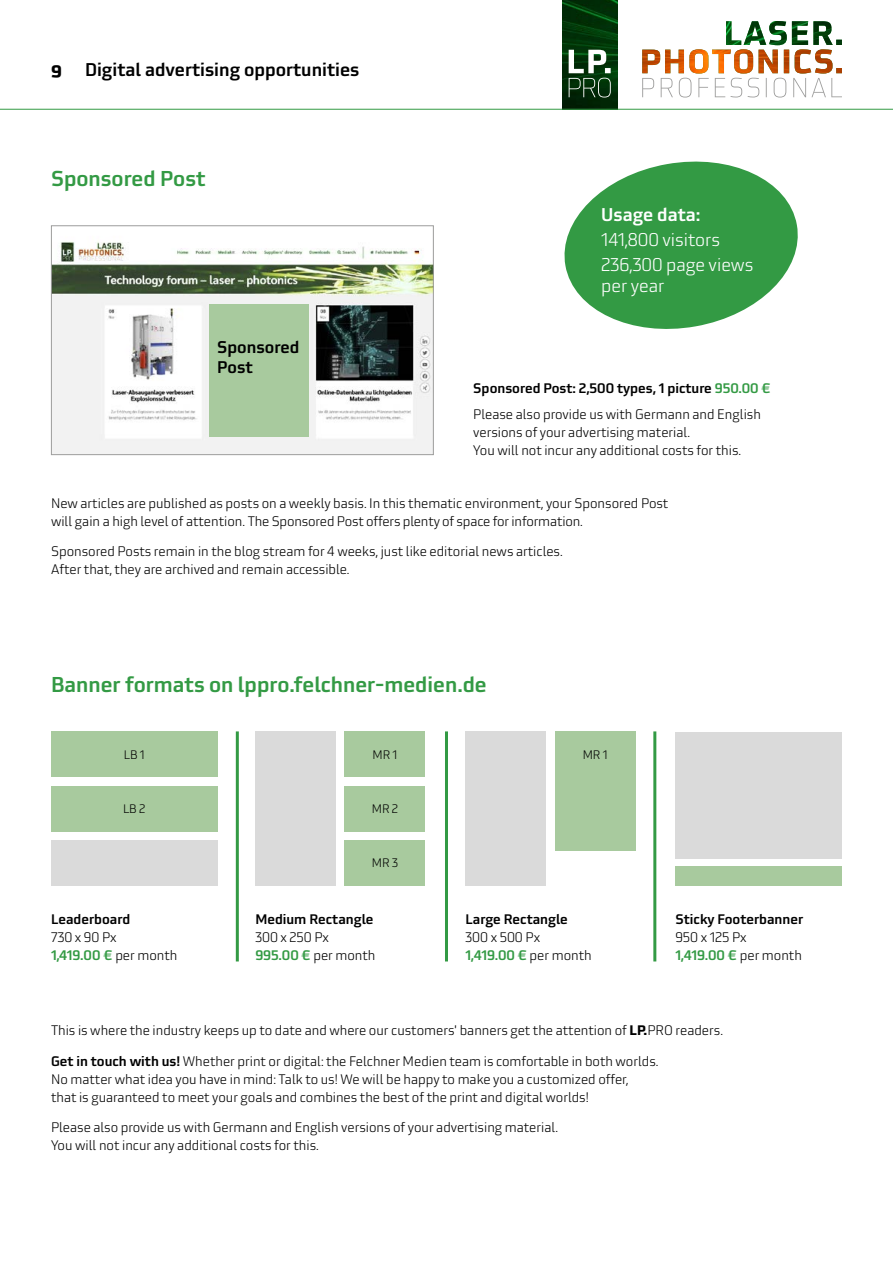
<style>
.page{position:relative;width:893px;height:1263px;background:#fff}
.page>*{position:absolute;margin:0;border:0;box-sizing:border-box;transform-origin:0 0}
.t1{font:500 21px "Utility Pro";color:#339a44}
.t2{font:300 18px/25.2px "Utility Pro";color:#fff}
.t3{font:500 18px "Utility Pro";color:#000}
.t4{font:500 18px "Utility Pro";color:#fff}
.t5{font:700 18px "Utility Pro";color:#000}
.t6{font:500 16.5px/19.8px "Utility Pro";color:#000}
.t7{font:300 13.5px/18px "Utility Pro";color:#000}
.t8{font:500 13.5px "Utility Pro";color:#000}
.t9{font:300 12px "Utility Pro";color:#000}
.s1{font-weight:500}
.s2{font-weight:500;color:#339a44}
.s3{font-weight:700}
</style>
<div class="page">
<img style="left:562px;top:0;width:55px;height:109px">
<svg style="left:642px;top:21px;width:200px;height:77px"></svg>
<svg style="left:569px;top:50px;width:42px;height:48px"></svg>
<hr style="left:0;top:109px;width:893px;height:1px;background:#339a44">
<hr style="left:236px;top:731px;width:3px;height:230px;background:#339a44">
<hr style="left:445px;top:731px;width:3px;height:230px;background:#339a44">
<hr style="left:653px;top:731px;width:3px;height:230px;background:#339a44">
<div style="left:675px;top:733px;width:167px;height:126px;background:#dadada"></div>
<div style="left:675px;top:866px;width:167px;height:19px;background:#a8ca9e"></div>
<div style="left:51px;top:731px;width:166px;height:46px;background:#a8ca9e"></div>
<div style="left:51px;top:786px;width:166px;height:45px;background:#a8ca9e"></div>
<div style="left:51px;top:840px;width:166px;height:45px;background:#dadada"></div>
<div style="left:256px;top:731px;width:80px;height:154px;background:#dadada"></div>
<div style="left:345px;top:731px;width:80px;height:46px;background:#a8ca9e"></div>
<div style="left:345px;top:786px;width:80px;height:45px;background:#a8ca9e"></div>
<div style="left:345px;top:840px;width:80px;height:45px;background:#a8ca9e"></div>
<div style="left:555px;top:731px;width:80px;height:119px;background:#a8ca9e"></div>
<div style="left:466px;top:731px;width:80px;height:154px;background:#dadada"></div>
<img style="left:53px;top:241px;width:379px;height:212px">
<div style="left:51px;top:225px;width:383px;height:230px;border:1px solid #9d9d9c"></div>
<div style="left:209px;top:305px;width:100px;height:132px;background:#a8ca9e"></div>
<svg style="left:564px;top:161px;width:234px;height:168px;fill:#339a44"></svg>
<h2 class="t5" style="left:51px;top:54px;width:12px">9</h2>
<h2 class="t3" style="left:85px;top:55px;width:276px">Digital advertising opportunities</h2>
<h1 class="t1" style="left:51px;top:161px;width:156px">Sponsored Post</h1>
<p class="t6" style="left:217px;top:336px;width:84px">Sponsored<br>Post</p>
<h2 class="t4" style="left:601px;top:200px;width:101px">Usage data:</h2>
<h2 class="t2" style="left:601px;top:226px;width:154px">141,800 visitors<br>236,300 page views</h2>
<h2 class="t2" style="left:601px;top:272px;width:65px">per year</h2>
<p class="t7" style="left:473px;top:374px;width:299px;line-height:26.5px"><span class="s1">Sponsored Post: 2,500 types, 1 picture</span> <span class="s2">950.00 €<br></span>Please also provide us with Germann and English</p>
<p class="t7" style="left:473px;top:422px;width:269px">versions of your advertising material.<br>You will not incur any additional costs for this.</p>
<p class="t7" style="left:51px;top:493px;width:619px">New articles are published as posts on a weekly basis. In this thematic environment, your Sponsored Post will gain a high level of attention. The Sponsored Post offers plenty of space for information.</p>
<p class="t7" style="left:51px;top:542px;width:513px">Sponsored Posts remain in the blog stream for 4 weeks, just like editorial news articles.<br>After that, they are archived and remain accessible.</p>
<h1 class="t1" style="left:51px;top:667px;width:437px">Banner formats on lppro.felchner-medien.de</h1>
<p class="t9" style="left:124px;top:746px;width:22px">LB 1</p>
<p class="t9" style="left:123px;top:800px;width:24px">LB 2</p>
<p class="t9" style="left:372px;top:746px;width:26px">MR 1</p>
<p class="t9" style="left:372px;top:800px;width:28px">MR 2</p>
<p class="t9" style="left:372px;top:854px;width:28px">MR 3</p>
<p class="t9" style="left:583px;top:746px;width:26px">MR 1</p>
<p class="t8" style="left:51px;top:909px;width:81px">Leaderboard</p>
<p class="t7" style="left:51px;top:928px;width:128px">730 x 90 Px<br><span class="s2">1,419.00 €</span> per month</p>
<p class="t8" style="left:255px;top:909px;width:120px">Medium Rectangle</p>
<p class="t7" style="left:255px;top:928px;width:122px">300 x 250 Px<br><span class="s2">995.00 €</span> per month</p>
<p class="t8" style="left:465px;top:909px;width:104px">Large Rectangle</p>
<p class="t7" style="left:465px;top:928px;width:128px">300 x 500 Px<br><span class="s2">1,419.00 €</span> per month</p>
<p class="t8" style="left:675px;top:909px;width:129px">Sticky Footerbanner</p>
<p class="t7" style="left:675px;top:928px;width:128px">950 x 125 Px<br><span class="s2">1,419.00 €</span> per month</p>
<p class="t7" style="left:51px;top:1020px;width:673px">This is where the industry keeps up to date and where our customers' banners get the attention of <span class="s3">LP.</span>PRO readers.</p>
<p class="t7" style="left:51px;top:1051px;width:609px"><span class="s1">Get in touch with us!</span> Whether print or digital: the Felchner Medien team is comfortable in both worlds.<br>No matter what idea you have in mind: Talk to us! We will be happy to make you a customized offer,<br>that is guaranteed to meet your goals and combines the best of the print and digital worlds!</p>
<p class="t7" style="left:51px;top:1118px;width:509px">Please also provide us with Germann and English versions of your advertising material.<br>You will not incur any additional costs for this.</p>
</div>
